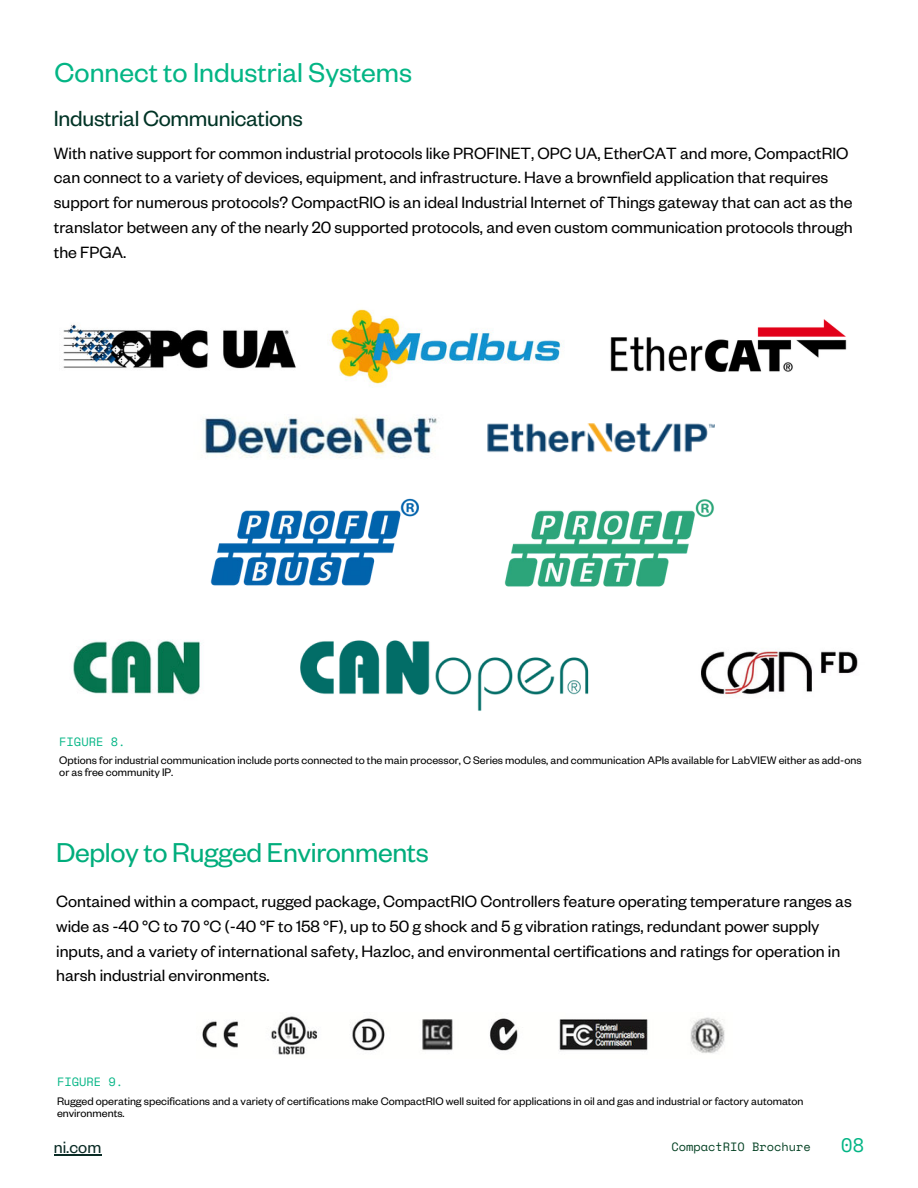
<style>
.page{position:relative;width:918px;height:1188px;background:#fff}
.page>*{position:absolute;margin:0;border:0;box-sizing:border-box;transform-origin:0 0}
.t1{font:30px "Founders Grotesk";letter-spacing:-.01em;color:#00ad7c}
.t2{font:30px "Founders Grotesk";color:#03b585}
.t3{font:24px "Founders Grotesk";letter-spacing:-.01em;color:#003325}
.t4{font:19.5px "Space Mono";color:#03b585}
.t5{font:18px/24.8px "Founders Grotesk";color:#000}
.t6{font:18px "Founders Grotesk";color:#0a2b25}
.t7{font:12px/12px "Founders Grotesk";color:#000}
.t8{font:12px "Space Mono";color:#044123}
.t9{font:12px "Space Mono";color:#03b585}
</style>
<div class="page">
<img style="left:202px;top:1016px;width:523px;height:39px">
<img style="left:63px;top:324px;width:233px;height:45px">
<img style="left:329px;top:309px;width:235px;height:78px">
<img style="left:203px;top:416px;width:234px;height:43px">
<img style="left:610px;top:319px;width:237px;height:53px">
<img style="left:487px;top:423px;width:228px;height:30px">
<img style="left:210px;top:498px;width:209px;height:88px">
<img style="left:504px;top:499px;width:211px;height:88px">
<img style="left:73px;top:640px;width:128px;height:55px">
<img style="left:300px;top:640px;width:289px;height:71px">
<img style="left:701px;top:650px;width:157px;height:45px">
<hr style="left:54px;top:1154px;width:47px;height:1px;background:#0a2b25">
<h1 class="t2" style="left:55px;top:63px;width:359px">Connect to Industrial Systems</h1>
<h4 class="t3" style="left:54px;top:111px;width:251px">Industrial Communications</h4>
<p class="t5" style="left:54px;top:144px;width:800px">With native support for common industrial protocols like PROFINET, OPC UA, EtherCAT and more, CompactRIO can connect to a variety of devices, equipment, and infrastructure. Have a brownfield application that requires support for numerous protocols? CompactRIO is an ideal Industrial Internet of Things gateway that can act as the translator between any of the nearly 20 supported protocols, and even custom communication protocols through the FPGA.</p>
<p class="t9" style="left:59px;top:733px;width:68px">FIGURE 8.</p>
<h3 class="t7" style="left:59px;top:757px;width:804px">Options for industrial communication include ports connected to the main processor, C Series modules, and communication APIs available for LabVIEW either as add-ons or as free community IP.</h3>
<p class="t1" style="left:56px;top:843px;width:374px">Deploy to Rugged Environments</p>
<p class="t5" style="left:56px;top:892px;width:797px">Contained within a compact, rugged package, CompactRIO Controllers feature operating temperature ranges as wide as -40 °C to 70 °C (-40 °F to 158 °F), up to 50 g shock and 5 g vibration ratings, redundant power supply inputs, and a variety of international safety, Hazloc, and environmental certifications and ratings for operation in harsh industrial environments.</p>
<p class="t9" style="left:57px;top:1073px;width:68px">FIGURE 9.</p>
<p class="t7" style="left:57px;top:1097px;width:748px">Rugged operating specifications and a variety of certifications make CompactRIO well suited for applications in oil and gas and industrial or factory automaton environments.</p>
<h4 class="t6" style="left:54px;top:1142px;width:49px">ni.com</h4>
<h3 class="t8" style="left:671px;top:1138px;width:141px">CompactRIO Brochure</h3>
<p class="t4" style="left:841px;top:1130px;width:25px">08</p>
</div>
